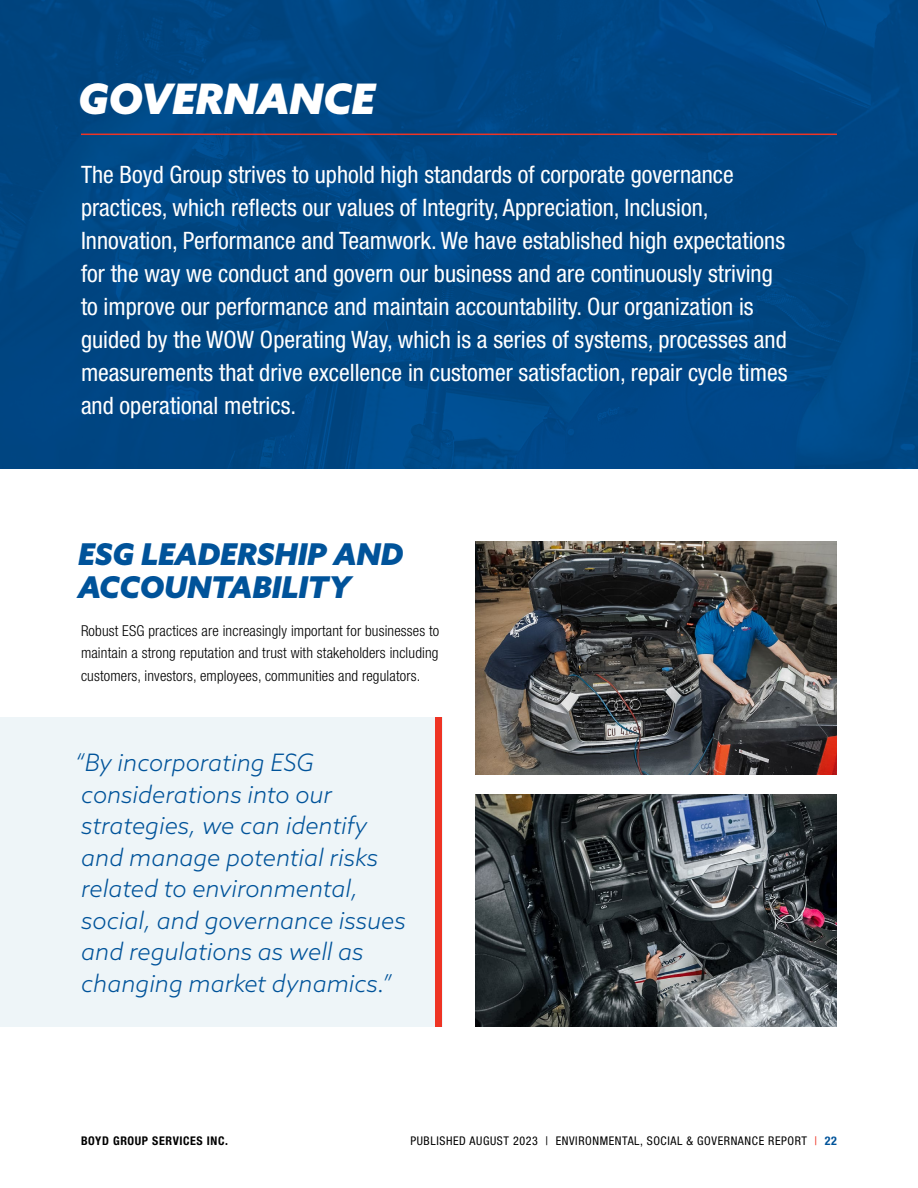
<style>
.page{position:relative;width:918px;height:1188px;background:#fff}
.page>*{position:absolute;margin:0;border:0;box-sizing:border-box;transform-origin:0 0}
.t1{font:italic 900 42px "Azo Sans";color:#fff}
.t2{font:italic 900 30px/33px "Azo Sans";color:#00539a}
.t3{font:condensed 24px/33px "Helvetica Neue LT Pro";color:#fff}
.t4{font:italic 300 24px/31.5px "Azo Sans";color:#00539a}
.t5{font:300 condensed 15px/22.5px "Helvetica Neue LT Pro";letter-spacing:.01em;color:#000;text-align:justify}
.t6{font:condensed 12px "Helvetica Neue LT Pro";letter-spacing:.05em;color:#000}
.t7{font:700 condensed 12px "Helvetica Neue LT Pro";letter-spacing:.05em;color:#000}
.s1{color:#ee3424}
.s2{font-weight:700;color:#00539a}
</style>
<div class="page">
<div style="left:0;top:0;width:918px;height:469px;background:linear-gradient(to bottom,#004683,#004886)"></div>
<hr style="left:81px;top:134px;width:756px;height:1px;background:#ee3424">
<div style="left:0;top:717px;width:442px;height:310px;background:#eef5f8"></div>
<div style="left:436px;top:717px;width:6px;height:310px;background:#ee3424"></div>
<img style="left:476px;top:542px;width:361px;height:232px">
<img style="left:476px;top:794px;width:361px;height:233px">
<h1 class="t1" style="left:78px;top:71px;width:298px">GOVERNANCE</h1>
<p class="t3" style="left:81px;top:158px;width:708px">The Boyd Group strives to uphold high standards of corporate governance practices, which reflects our values of Integrity, Appreciation, Inclusion, Innovation, Performance and Teamwork. We have established high expectations for the way we conduct and govern our business and are continuously striving to improve our performance and maintain accountability. Our organization is guided by the WOW Operating Way, which is a series of systems, processes and measurements that drive excellence in customer satisfaction, repair cycle times and operational metrics.</p>
<p class="t2" style="left:78px;top:538px;width:327px">ESG LEADERSHIP AND<br>ACCOUNTABILITY</p>
<p class="t5" style="left:81px;top:619px;width:360px">Robust ESG practices are increasingly important for businesses to maintain a strong reputation and trust with stakeholders including customers, investors, employees, communities and regulators.</p>
<p class="t4" style="left:75px;top:747px;width:332px">“By incorporating ESG considerations into our strategies, we can identify and manage potential risks related to environmental, social, and governance issues and regulations as well as changing market dynamics.”</p>
<p class="t7" style="left:81px;top:1134px;width:149px">BOYD GROUP SERVICES INC.</p>
<p class="t6" style="left:410px;top:1134px;width:428px">PUBLISHED AUGUST 2023 | ENVIRONMENTAL, SOCIAL &amp; GOVERNANCE REPORT <span class="s1">|</span> <span class="s2">22</span></p>
</div>
